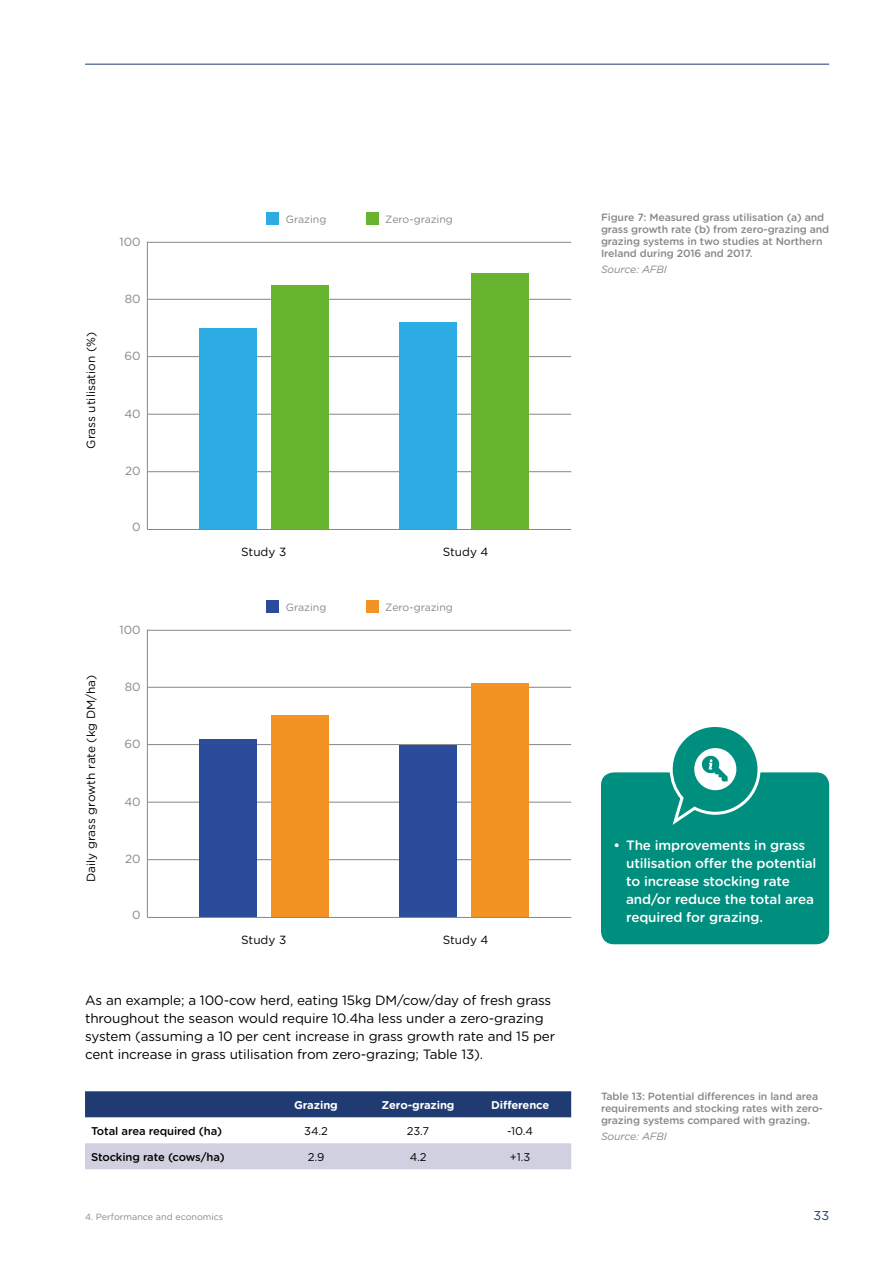
<style>
.page{position:relative;width:893px;height:1263px;background:#fff}
.page>*{position:absolute;margin:0;border:0;box-sizing:border-box;transform-origin:0 0}
.t1{font:13.5px/18px "Gotham Rounded";letter-spacing:-.01em;color:#000}
.t2{font:500 13.5px/18px "Gotham Rounded";letter-spacing:-.01em;color:#fff}
.t3{font:12.75px "Gotham Rounded";color:#1f3b71}
.t4{font:11.85px "Gotham Rounded";color:#000}
.t5{font:11.85px "Gotham Rounded";color:#878787}
.t6{font:500 11.25px "Gotham Rounded";letter-spacing:-.01em;color:#000}
.t7{font:700 11.25px "Gotham Rounded";letter-spacing:-.01em;color:#fff}
.t8{font:11.25px "Gotham Rounded";color:#000}
.t9{font:500 10.5px/12px "Gotham Rounded";letter-spacing:-.01em;color:#878787}
.t10{font:10.5px "Gotham Rounded";color:#878787}
.t11{font:italic 10.5px "Gotham Rounded";letter-spacing:-.01em;color:#878787}
.t12{font:9px "Gotham Rounded";color:#878787}
</style>
<div class="page">
<hr style="left:85px;top:64px;width:744px;height:1px;background:#1f3b71">
<div style="left:85px;top:1091px;width:486px;height:26px;background:#1f3b71"></div>
<div style="left:85px;top:1143px;width:486px;height:26px;background:#d1d0e0"></div>
<div style="left:601px;top:772px;width:228px;height:172px;background:#008f7f;border-radius:13px"></div>
<svg style="left:668px;top:727px;width:94px;height:98px"></svg>
<hr style="left:147px;top:471px;width:424px;height:1px;background:#878787">
<hr style="left:147px;top:414px;width:424px;height:1px;background:#878787">
<hr style="left:147px;top:356px;width:424px;height:1px;background:#878787">
<hr style="left:147px;top:299px;width:424px;height:1px;background:#878787">
<hr style="left:147px;top:242px;width:424px;height:1px;background:#878787">
<hr style="left:147px;top:242px;width:1px;height:287px;background:#878787">
<div style="left:271px;top:285px;width:57px;height:244px;background:#67b42e"></div>
<div style="left:471px;top:273px;width:58px;height:256px;background:#67b42e"></div>
<div style="left:199px;top:328px;width:58px;height:201px;background:#2dabe3"></div>
<div style="left:400px;top:322px;width:57px;height:207px;background:#2dabe3"></div>
<hr style="left:147px;top:529px;width:424px;height:1px;background:#878787">
<div style="left:267px;top:213px;width:12px;height:12px;background:#2dabe3"></div>
<div style="left:366px;top:213px;width:12px;height:12px;background:#67b42e"></div>
<hr style="left:147px;top:859px;width:424px;height:1px;background:#878787">
<hr style="left:147px;top:802px;width:424px;height:1px;background:#878787">
<hr style="left:147px;top:744px;width:424px;height:1px;background:#878787">
<hr style="left:147px;top:687px;width:424px;height:1px;background:#878787">
<hr style="left:147px;top:630px;width:424px;height:1px;background:#878787">
<hr style="left:147px;top:629px;width:1px;height:288px;background:#878787">
<div style="left:271px;top:715px;width:57px;height:202px;background:#f39323"></div>
<div style="left:471px;top:683px;width:58px;height:234px;background:#f39323"></div>
<div style="left:199px;top:739px;width:58px;height:178px;background:#2b4b9b"></div>
<div style="left:400px;top:744px;width:57px;height:173px;background:#2b4b9b"></div>
<hr style="left:147px;top:917px;width:424px;height:1px;background:#878787">
<div style="left:267px;top:601px;width:12px;height:12px;background:#2b4b9b"></div>
<div style="left:366px;top:601px;width:12px;height:12px;background:#f39323"></div>
<p class="t4" style="left:83px;top:448px;width:118px;rotate:-90deg">Grass utilisation (%)</p>
<p class="t5" style="left:120px;top:234px;width:23px">100</p>
<p class="t5" style="left:125px;top:291px;width:17px">80</p>
<p class="t5" style="left:125px;top:348px;width:18px">60</p>
<p class="t5" style="left:124px;top:406px;width:18px">40</p>
<p class="t5" style="left:125px;top:463px;width:17px">20</p>
<p class="t5" style="left:132px;top:519px;width:10px">0</p>
<p class="t4" style="left:83px;top:882px;width:209px;rotate:-90deg">Daily grass growth rate (kg DM/ha)</p>
<p class="t5" style="left:120px;top:622px;width:23px">100</p>
<p class="t5" style="left:125px;top:679px;width:17px">80</p>
<p class="t5" style="left:125px;top:736px;width:18px">60</p>
<p class="t5" style="left:124px;top:793px;width:18px">40</p>
<p class="t5" style="left:125px;top:851px;width:17px">20</p>
<p class="t5" style="left:132px;top:907px;width:10px">0</p>
<p class="t10" style="left:286px;top:212px;width:42px">Grazing</p>
<p class="t10" style="left:385px;top:212px;width:69px">Zero-grazing</p>
<p class="t4" style="left:241px;top:544px;width:47px">Study 3</p>
<p class="t4" style="left:443px;top:544px;width:47px">Study 4</p>
<p class="t10" style="left:286px;top:600px;width:42px">Grazing</p>
<p class="t10" style="left:385px;top:600px;width:69px">Zero-grazing</p>
<p class="t4" style="left:241px;top:932px;width:47px">Study 3</p>
<p class="t4" style="left:443px;top:932px;width:47px">Study 4</p>
<p class="t1" style="left:85px;top:990px;width:472px">As an example; a 100-cow herd, eating 15kg DM/cow/day of fresh grass throughout the season would require 10.4ha less under a zero-grazing system (assuming a 10 per cent increase in grass growth rate and 15 per cent increase in grass utilisation from zero-grazing; Table 13).</p>
<p class="t7" style="left:294px;top:1096px;width:45px">Grazing</p>
<p class="t7" style="left:382px;top:1096px;width:74px">Zero-grazing</p>
<p class="t7" style="left:491px;top:1096px;width:60px">Difference</p>
<p class="t6" style="left:91px;top:1123px;width:133px">Total area required (ha)</p>
<p class="t8" style="left:304px;top:1123px;width:25px">34.2</p>
<p class="t8" style="left:407px;top:1123px;width:24px">23.7</p>
<p class="t8" style="left:507px;top:1123px;width:27px">-10.4</p>
<p class="t6" style="left:91px;top:1149px;width:135px">Stocking rate (cows/ha)</p>
<p class="t8" style="left:308px;top:1149px;width:18px">2.9</p>
<p class="t8" style="left:410px;top:1149px;width:18px">4.2</p>
<p class="t8" style="left:510px;top:1149px;width:22px">+1.3</p>
<p class="t9" style="left:601px;top:211px;width:230px">Figure 7: Measured grass utilisation (a) and grass growth rate (b) from zero-grazing and grazing systems in two studies at Northern Ireland during 2016 and 2017.</p>
<p class="t11" style="left:601px;top:262px;width:68px">Source: AFBI</p>
<p class="t2" style="left:626px;top:836px;width:192px;text-indent:-13px">• The improvements in grass utilisation offer the potential to increase stocking rate and/or reduce the total area required for grazing.</p>
<p class="t9" style="left:601px;top:1089px;width:224px">Table 13: Potential differences in land area requirements and stocking rates with zero&shy;grazing systems compared with grazing.</p>
<p class="t11" style="left:601px;top:1129px;width:68px">Source: AFBI</p>
<p class="t12" style="left:85px;top:1211px;width:140px">4. Performance and economics</p>
<p class="t3" style="left:814px;top:1207px;width:17px">33</p>
</div>
